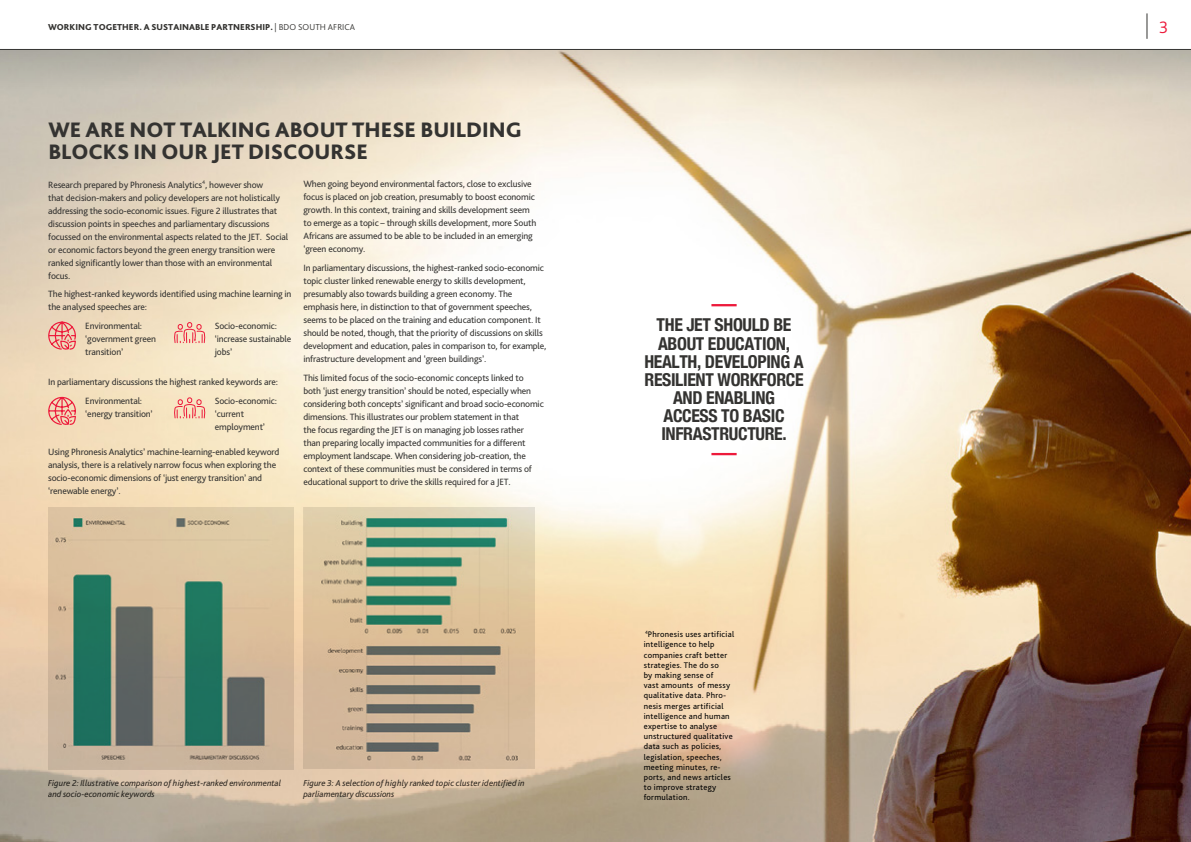
<style>
.page{position:relative;width:1191px;height:842px;background:#fff}
.page>*{position:absolute;margin:0;border:0;box-sizing:border-box;transform-origin:0 0}
.t1{font:800 21.9px/21.9px "Bliss Pro";color:#343331}
.t2{font:700 condensed 17.8px/18.1px "Helvetica Neue";letter-spacing:-.02em;color:#343331;text-align:center}
.Project_Subhead{font:300 17.4px "Bliss Pro";color:#ed1a3b}
.t3{font:9.5px/13px "Bliss Pro";letter-spacing:-.015em;color:#343331}
.t4{font:italic 9px/10.8px "Bliss Pro";color:#343331}
.t5{font:800 9px "Bliss Pro";letter-spacing:.005em;color:#343331}
.Body_Text_2{font:8.5px/10.2px "Bliss Pro";letter-spacing:.03em;color:#000}
.s1{font-weight:300}
</style>
<div class="page">
<img style="left:0;top:89px;width:1191px;height:753px">
<svg style="left:0;top:50px;width:1191px;height:39px;background:#d2c9b9"></svg>
<hr style="left:0;top:49px;width:1191px;height:1px;background:#343331">
<svg style="left:1146px;top:13px;width:1px;height:26px"></svg>
<svg style="left:48px;top:321px;width:29px;height:29px"></svg>
<svg style="left:174px;top:322px;width:32px;height:22px"></svg>
<svg style="left:48px;top:396px;width:29px;height:30px"></svg>
<svg style="left:174px;top:397px;width:32px;height:22px"></svg>
<img style="left:48px;top:508px;width:245px;height:261px">
<img style="left:303px;top:508px;width:231px;height:127px">
<img style="left:303px;top:635px;width:231px;height:133px">
<hr style="left:711px;top:304px;width:25px;height:2px;background:#ed1a3b">
<hr style="left:711px;top:453px;width:25px;height:2px;background:#ed1a3b">
<p class="t5" style="left:48px;top:21px;width:308px">WORKING TOGETHER. A SUSTAINABLE PARTNERSHIP. <span class="s1">| BDO SOUTH AFRICA</span></p>
<p class="Project_Subhead" style="left:1159px;top:16px;width:11px">3</p>
<p class="t1" style="left:48px;top:119px;width:475px">WE ARE NOT TALKING ABOUT THESE BUILDING<br>BLOCKS IN OUR JET DISCOURSE</p>
<p class="t3" style="left:48px;top:178px;width:241px">Research prepared by Phronesis Analytics<sup>4</sup>, however show<br>that decision-makers and policy developers are not holistically addressing the socio-economic issues. Figure 2 illustrates that discussion points in speeches and parliamentary discussions focussed on the environmental aspects related to the JET. Social or economic factors beyond the green energy transition were ranked significantly lower than those with an environmental focus.</p>
<p class="t3" style="left:48px;top:287px;width:245px">The highest-ranked keywords identified using machine learning in the analysed speeches are:</p>
<p class="t3" style="left:85px;top:319px;width:58px">Environmental:</p>
<p class="t3" style="left:85px;top:332px;width:72px">‘government green transition’</p>
<p class="t3" style="left:215px;top:319px;width:64px">Socio-economic:</p>
<p class="t3" style="left:215px;top:332px;width:78px">‘increase sustainable jobs’</p>
<p class="t3" style="left:48px;top:375px;width:231px">In parliamentary discussions the highest ranked keywords are:</p>
<p class="t3" style="left:85px;top:394px;width:58px">Environmental:</p>
<p class="t3" style="left:85px;top:407px;width:69px">‘energy transition’</p>
<p class="t3" style="left:215px;top:394px;width:64px">Socio-economic:</p>
<p class="t3" style="left:215px;top:407px;width:52px">‘current employment’</p>
<p class="t3" style="left:48px;top:445px;width:233px">Using Phronesis Analytics’ machine-learning-enabled keyword analysis, there is a relatively narrow focus when exploring the socio-economic dimensions of ‘just energy transition’ and ‘renewable energy’.</p>
<p class="t3" style="left:303px;top:177px;width:234px">When going beyond environmental factors, close to exclusive focus is placed on job creation, presumably to boost economic growth. In this context, training and skills development seem to emerge as a topic – through skills development, more South Africans are assumed to be able to be included in an emerging ‘green economy.</p>
<p class="t3" style="left:303px;top:261px;width:244px">In parliamentary discussions, the highest-ranked socio-economic topic cluster linked renewable energy to skills development, presumably also towards building a green economy. The emphasis here, in distinction to that of government speeches, seems to be placed on the training and education component. It should be noted, though, that the priority of discussions on skills development and education, pales in comparison to, for example, infrastructure development and ‘green buildings’.</p>
<p class="t3" style="left:303px;top:371px;width:242px">This limited focus of the socio-economic concepts linked to both ‘just energy transition’ should be noted, especially when considering both concepts’ significant and broad socio-economic dimensions. This illustrates our problem statement in that<br>the focus regarding the JET is on managing job losses rather<br>than preparing locally impacted communities for a different employment landscape. When considering job-creation, the context of these communities must be considered in terms of educational support to drive the skills required for a JET.</p>
<p class="t4" style="left:48px;top:777px;width:234px">Figure 2: Illustrative comparison of highest-ranked environmental and socio-economic keywords</p>
<p class="t4" style="left:303px;top:777px;width:223px">Figure 3: A selection of highly ranked topic cluster identified in parliamentary discussions</p>
<p class="t2" style="left:644px;top:315px;width:161px">THE JET SHOULD BE<br>ABOUT EDUCATION,<br>HEALTH, DEVELOPING A<br>RESILIENT WORKFORCE<br>AND ENABLING<br>ACCESS TO BASIC<br>INFRASTRUCTURE.</p>
<p class="Body_Text_2" style="left:644px;top:629px;width:92px"><sup>4</sup>Phronesis uses artificial intelligence to help companies craft better strategies. The do so<br>by making sense of<br>vast amounts of messy qualitative data. Phro&shy;nesis merges artificial intelligence and human expertise to analyse unstructured qualitative data such as policies, legislation, speeches, meeting minutes, re&shy;ports, and news articles to improve strategy formulation.</p>
</div>
